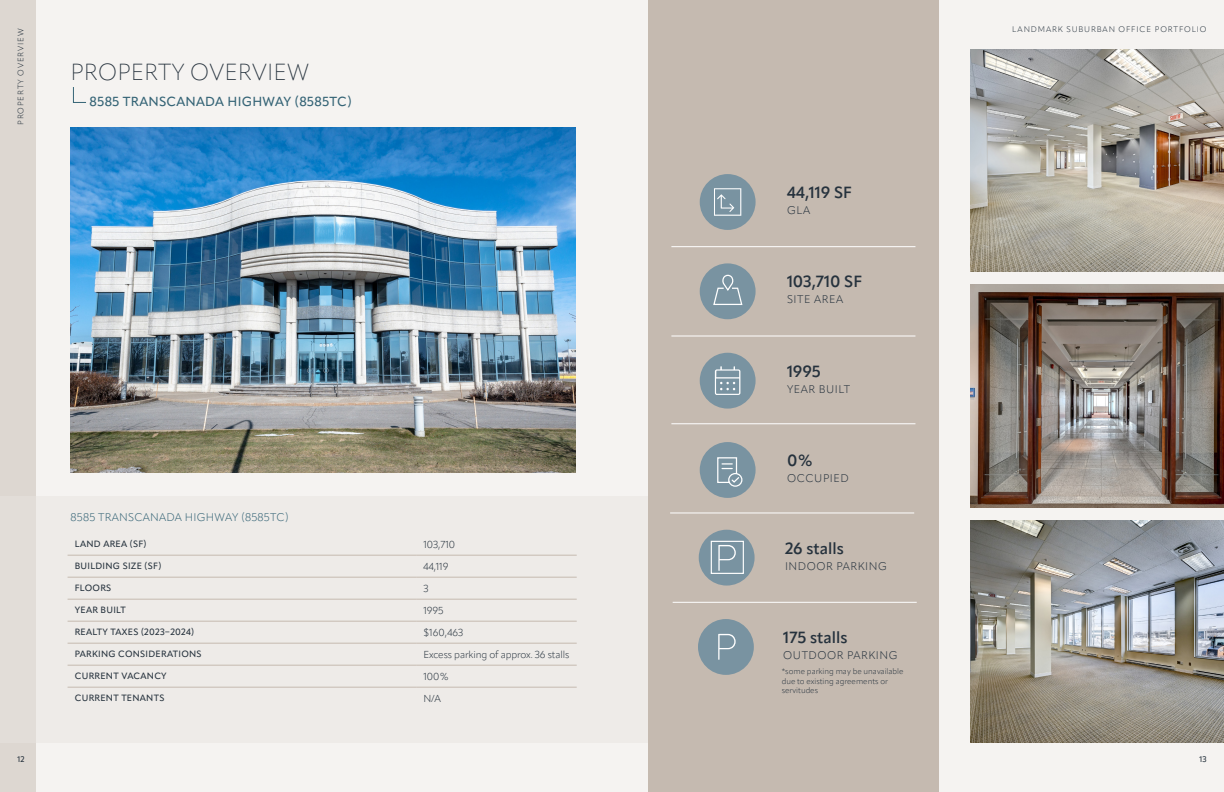
<style>
.page{position:relative;width:1224px;height:792px;background:#fff}
.page>*{position:absolute;margin:0;border:0;box-sizing:border-box;transform-origin:0 0}
.t1{font:200 23px "Apparat";letter-spacing:.01em;color:#26323d}
.t2{font:600 16px "Apparat";color:#26323d}
.t3{font:500 13px "Apparat";letter-spacing:.02em;color:#356476}
.t4{font:300 11px "Apparat";letter-spacing:.05em;color:#26323d}
.t5{font:300 11px "Apparat";letter-spacing:.02em;color:#356476}
.t6{font:300 10px "Apparat";letter-spacing:-.01em;color:#26323d}
.t7{font:500 9px "Apparat";letter-spacing:.03em;color:#26323d}
.t8{font:300 8px/9.6px "Apparat";color:#26323d}
.t9{font:300 8px "Apparat";letter-spacing:.11em;color:#26323d}
.t10{font:500 8px "Apparat";color:#26323d}
</style>
<div class="page">
<div style="left:0;top:0;width:36px;height:792px;background:#ddd7d1"></div>
<div style="left:36px;top:0;width:1188px;height:792px;background:#f5f3f1"></div>
<img style="left:71px;top:127px;width:505px;height:346px">
<div style="left:67px;top:554px;width:510px;height:134px;background:#eeebe8"></div>
<hr style="left:68px;top:555px;width:348px;height:1px;background:#c5bab0">
<hr style="left:416px;top:555px;width:161px;height:1px;background:#c5bab0">
<hr style="left:68px;top:577px;width:348px;height:1px;background:#c5bab0">
<hr style="left:416px;top:577px;width:161px;height:1px;background:#c5bab0">
<hr style="left:68px;top:599px;width:348px;height:1px;background:#c5bab0">
<hr style="left:416px;top:599px;width:161px;height:1px;background:#c5bab0">
<hr style="left:68px;top:621px;width:348px;height:1px;background:#c5bab0">
<hr style="left:416px;top:621px;width:161px;height:1px;background:#c5bab0">
<hr style="left:68px;top:643px;width:348px;height:1px;background:#c5bab0">
<hr style="left:416px;top:643px;width:161px;height:1px;background:#c5bab0">
<hr style="left:68px;top:665px;width:348px;height:1px;background:#c5bab0">
<hr style="left:416px;top:665px;width:161px;height:1px;background:#c5bab0">
<hr style="left:68px;top:687px;width:348px;height:1px;background:#c5bab0">
<hr style="left:416px;top:687px;width:161px;height:1px;background:#c5bab0">
<img style="left:970px;top:49px;width:254px;height:222px">
<img style="left:970px;top:285px;width:254px;height:222px">
<img style="left:970px;top:521px;width:254px;height:222px">
<div style="left:648px;top:0;width:291px;height:792px;background:#c5bab0"></div>
<div style="left:700px;top:353px;width:56px;height:56px;background:#7993a1;border-radius:50%"></div>
<svg style="left:715px;top:366px;width:25px;height:29px"></svg>
<div style="left:700px;top:442px;width:56px;height:56px;background:#7993a1;border-radius:50%"></div>
<svg style="left:717px;top:457px;width:26px;height:30px"></svg>
<div style="left:700px;top:174px;width:56px;height:56px;background:#7993a1;border-radius:50%"></div>
<svg style="left:714px;top:188px;width:27px;height:28px"></svg>
<div style="left:700px;top:263px;width:56px;height:56px;background:#7993a1;border-radius:50%"></div>
<svg style="left:713px;top:275px;width:30px;height:30px"></svg>
<hr style="left:671px;top:246px;width:244px;height:1px;background:#fff">
<hr style="left:671px;top:336px;width:244px;height:1px;background:#fff">
<hr style="left:671px;top:423px;width:244px;height:1px;background:#fff">
<svg style="left:73px;top:87px;width:13px;height:16px"></svg>
<div style="left:699px;top:530px;width:56px;height:56px;background:#7993a1;border-radius:50%"></div>
<hr style="left:670px;top:513px;width:244px;height:1px;background:#fff">
<div style="left:698px;top:619px;width:56px;height:56px;background:#7993a1;border-radius:50%"></div>
<hr style="left:673px;top:602px;width:244px;height:1px;background:#fff">
<svg style="left:718px;top:634px;width:18px;height:26px"></svg>
<svg style="left:710px;top:540px;width:34px;height:34px"></svg>
<p class="t9" style="left:16px;top:125px;width:98px;rotate:-90deg">PROPERTY OVERVIEW</p>
<h1 class="t1" style="left:71px;top:59px;width:240px">PROPERTY OVERVIEW</h1>
<h3 class="t3" style="left:90px;top:94px;width:263px">8585 TRANSCANADA HIGHWAY (8585TC)</h3>
<p class="t10" style="left:18px;top:754px;width:8px">12</p>
<p class="t5" style="left:71px;top:511px;width:220px">8585 TRANSCANADA HIGHWAY (8585TC)</p>
<p class="t7" style="left:75px;top:539px;width:73px">LAND AREA (SF)</p>
<p class="t6" style="left:423px;top:538px;width:33px">103,710</p>
<p class="t7" style="left:75px;top:561px;width:88px">BUILDING SIZE (SF)</p>
<p class="t6" style="left:423px;top:560px;width:27px">44,119</p>
<p class="t7" style="left:75px;top:583px;width:38px">FLOORS</p>
<p class="t6" style="left:423px;top:582px;width:7px">3</p>
<p class="t7" style="left:75px;top:605px;width:53px">YEAR BUILT</p>
<p class="t6" style="left:423px;top:604px;width:22px">1995</p>
<p class="t7" style="left:75px;top:627px;width:121px">REALTY TAXES (2023–2024)</p>
<p class="t6" style="left:423px;top:626px;width:41px">$160,463</p>
<p class="t7" style="left:75px;top:649px;width:128px">PARKING CONSIDERATIONS</p>
<p class="t6" style="left:423px;top:648px;width:148px">Excess parking of approx. 36 stalls</p>
<p class="t7" style="left:75px;top:671px;width:93px">CURRENT VACANCY</p>
<p class="t6" style="left:423px;top:670px;width:27px">100%</p>
<p class="t7" style="left:75px;top:693px;width:91px">CURRENT TENANTS</p>
<p class="t6" style="left:423px;top:692px;width:19px">N/A</p>
<h2 class="t2" style="left:787px;top:183px;width:66px">44,119 SF</h2>
<p class="t4" style="left:787px;top:204px;width:25px">GLA</p>
<h2 class="t2" style="left:787px;top:272px;width:77px">103,710 SF</h2>
<p class="t4" style="left:787px;top:293px;width:58px">SITE AREA</p>
<h2 class="t2" style="left:787px;top:361px;width:35px">1995</h2>
<p class="t4" style="left:787px;top:382px;width:65px">YEAR BUILT</p>
<h2 class="t2" style="left:787px;top:451px;width:28px">0%</h2>
<p class="t4" style="left:787px;top:472px;width:63px">OCCUPIED</p>
<h2 class="t2" style="left:785px;top:538px;width:60px">26 stalls</h2>
<p class="t4" style="left:785px;top:559px;width:103px">INDOOR PARKING</p>
<h2 class="t2" style="left:783px;top:628px;width:66px">175 stalls</h2>
<p class="t4" style="left:783px;top:648px;width:116px">OUTDOOR PARKING</p>
<p class="t8" style="left:782px;top:667px;width:123px">*some parking may be unavailable due to existing agreements or servitudes</p>
<p class="t9" style="left:1012px;top:24px;width:196px">LANDMARK SUBURBAN OFFICE PORTFOLIO</p>
<p class="t10" style="left:1199px;top:754px;width:9px">13</p>
</div>
